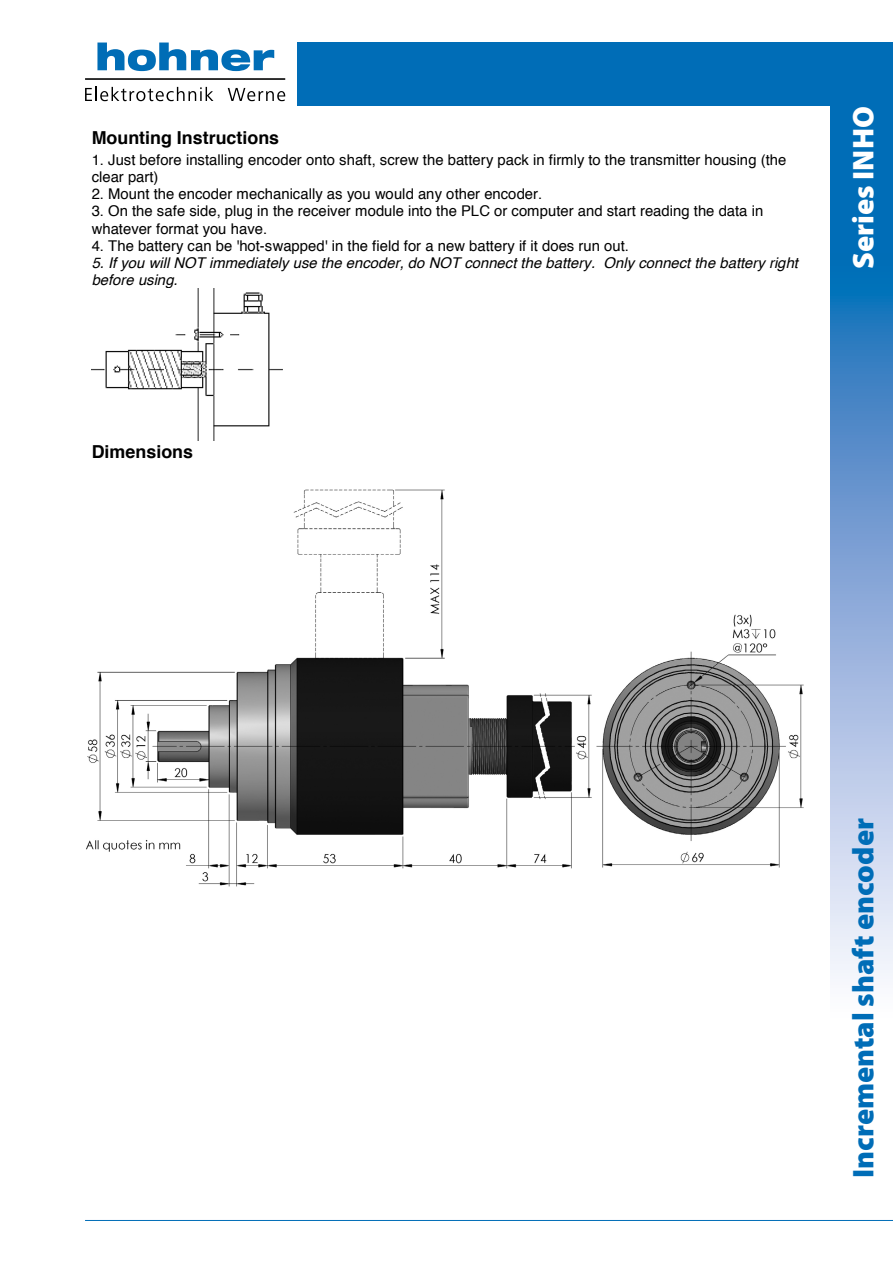
<style>
.page{position:relative;width:893px;height:1263px;background:#fff}
.page>*{position:absolute;margin:0;border:0;box-sizing:border-box;transform-origin:0 0}
.t1{font:900 30px "Myriad Pro";color:#006db7}
.t2{font:900 30px "Myriad Pro";color:#fff}
.t3{font:700 17.85px "Helvetica";color:#000}
.t4{font:14.85px/17.1px "Helvetica";color:#000}
.t5{font:italic 14.85px/17.1px "Helvetica";color:#000}
</style>
<div class="page">
<div style="left:298px;top:43px;width:595px;height:63px;background:#006db7"></div>
<div style="left:830px;top:43px;width:63px;height:211px;background:#006db7"></div>
<svg style="left:830px;top:254px;width:63px;height:725px;background:#89aeda"></svg>
<hr style="left:85px;top:1220px;width:808px;height:1px;background:#006db7">
<svg style="left:97px;top:43px;width:177px;height:28px"></svg>
<svg style="left:85px;top:87px;width:128px;height:14px"></svg>
<svg style="left:228px;top:88px;width:57px;height:13px"></svg>
<hr style="left:85px;top:78px;width:200px;height:2px;background:#000">
<img style="left:92px;top:288px;width:191px;height:152px">
<img style="left:86px;top:489px;width:718px;height:398px">
<p class="t3" style="left:92px;top:123px;width:189px">Mounting Instructions</p>
<p class="t4" style="left:92px;top:152px;width:696px">1. Just before installing encoder onto shaft, screw the battery pack in firmly to the transmitter housing (the clear part)</p>
<p class="t4" style="left:92px;top:186px;width:452px">2. Mount the encoder mechanically as you would any other encoder.</p>
<p class="t4" style="left:92px;top:203px;width:673px">3. On the safe side, plug in the receiver module into the PLC or computer and start reading the data in whatever format you have.</p>
<p class="t4" style="left:92px;top:237px;width:539px">4. The battery can be 'hot-swapped' in the field for a new battery if it does run out.</p>
<p class="t5" style="left:92px;top:254px;width:708px">5. If you will NOT immediately use the encoder, do NOT connect the battery. Only connect the battery right before using.</p>
<h1 class="t2" style="left:843px;top:269px;width:164px;rotate:-90deg">Series INHO</h1>
<p class="t3" style="left:92px;top:437px;width:103px">Dimensions</p>
<h1 class="t1" style="left:843px;top:1178px;width:361px;rotate:-90deg">Incremental shaft encoder</h1>
</div>
